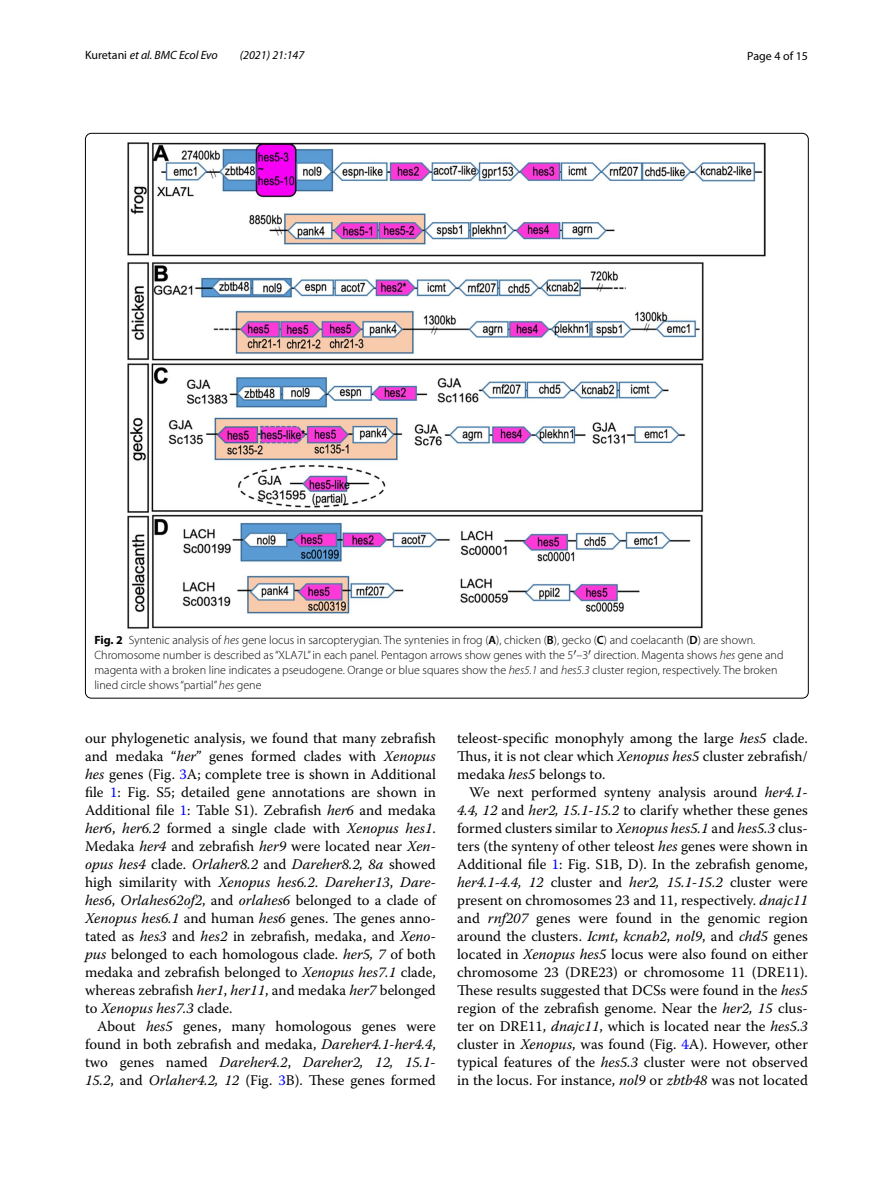
<style>
.page{position:relative;width:893px;height:1187px;background:#fff}
.page>*{position:absolute;margin:0;border:0;box-sizing:border-box;transform-origin:0 0}
.t1{font:14.7px/18px "Warnock Pro";color:#000;text-align:justify}
.t2{font:300 12px/15px "Myriad Pro";color:#000}
.t3{font:italic 12px "Myriad Pro";color:#000}
.t4{font:12px "Myriad Pro";color:#000}
.s1{font-style:normal}
.s2{font-weight:700}
.s3{font-style:italic}
.s4{font-weight:600}
.s5{color:#00f}
</style>
<div class="page">
<img style="left:128px;top:142px;width:638px;height:486px">
<p class="t3" style="left:85px;top:48px;width:134px"><span class="s1">Kuretani</span> et al. BMC Ecol Evo</p>
<p class="t3" style="left:240px;top:48px;width:66px">(2021) 21:147</p>
<p class="t4" style="left:747px;top:48px;width:62px">Page 4 of 15</p>
<p class="t2" style="left:94px;top:632px;width:691px"><span class="s2">Fig. 2</span> Syntenic analysis of <span class="s3">hes</span> gene locus in sarcopterygian. The syntenies in frog (<span class="s4">A</span>), chicken (<span class="s4">B</span>), gecko (<span class="s4">C</span>) and coelacanth (<span class="s4">D</span>) are shown.<br>Chromosome number is described as “XLA7L” in each panel. Pentagon arrows show genes with the 5 –3 direction. Magenta shows <span class="s3">hes</span> gene and magenta with a broken line indicates a pseudogene. Orange or blue squares show the <span class="s3">hes5.1</span> and <span class="s3">hes5.3</span> cluster region, respectively. The broken lined circle shows “partial” <span class="s3">hes</span> gene</p>
<p class="t1" style="left:85px;top:729px;width:352px">our phylogenetic analysis, we found that many zebrafish and medaka “<span class="s3">her</span>” genes formed clades with <span class="s3">Xenopus hes</span> genes (Fig. <span class="s5">3</span>A; complete tree is shown in Additional file <span class="s5">1</span>: Fig. S5; detailed gene annotations are shown in Additional file <span class="s5">1</span>: Table S1). Zebrafish <span class="s3">her6</span> and medaka <span class="s3">her6</span>, <span class="s3">her6.2</span> formed a single clade with <span class="s3">Xenopus hes1</span>.<br>Medaka <span class="s3">her4</span> and zebrafish <span class="s3">her9</span> were located near <span class="s3">Xen&shy;opus hes4</span> clade. <span class="s3">Orlaher8.2</span> and <span class="s3">Dareher8.2, 8a</span> showed high similarity with <span class="s3">Xenopus hes6.2</span>. <span class="s3">Dareher13</span>, <span class="s3">Dare&shy;hes6</span>, <span class="s3">Orlahes62of2</span>, and <span class="s3">orlahes6</span> belonged to a clade of <span class="s3">Xenopus hes6.1</span> and human <span class="s3">hes6</span> genes. The genes anno&shy;tated as <span class="s3">hes3</span> and <span class="s3">hes2</span> in zebrafish, medaka, and <span class="s3">Xeno&shy;pus</span> belonged to each homologous clade. <span class="s3">her5, 7</span> of both medaka and zebrafish belonged to <span class="s3">Xenopus hes7.1</span> clade, whereas zebrafish <span class="s3">her1</span>, <span class="s3">her11</span>, and medaka <span class="s3">her7</span> belonged to <span class="s3">Xenopus hes7.3</span> clade.</p>
<p class="t1" style="left:85px;top:1017px;width:352px;text-indent:12px">About <span class="s3">hes5</span> genes, many homologous genes were found in both zebrafish and medaka, <span class="s3">Dareher4.1-her4.4</span>, two genes named <span class="s3">Dareher4.2</span>, <span class="s3">Dareher2, 12, 15.1- 15.2</span>, and <span class="s3">Orlaher4.2, 12</span> (Fig. <span class="s5">3</span>B). These genes formed</p>
<p class="t1" style="left:457px;top:729px;width:352px">teleost-specific monophyly among the large <span class="s3">hes5</span> clade.<br>Thus, it is not clear which <span class="s3">Xenopus hes5</span> cluster zebrafish/ medaka <span class="s3">hes5</span> belongs to.</p>
<p class="t1" style="left:457px;top:783px;width:352px;text-indent:12px">We next performed synteny analysis around <span class="s3">her4.1</span>- <span class="s3">4.4, 12</span> and <span class="s3">her2, 15.1-15.2</span> to clarify whether these genes formed clusters similar to <span class="s3">Xenopus hes5.1</span> and <span class="s3">hes5.3</span> clus&shy;ters (the synteny of other teleost <span class="s3">hes</span> genes were shown in Additional file <span class="s5">1</span>: Fig. S1B, D). In the zebrafish genome, <span class="s3">her4.1</span>-<span class="s3">4.4, 12</span> cluster and <span class="s3">her2, 15.1-15.2</span> cluster were present on chromosomes 23 and 11, respectively. <span class="s3">dnajc11 </span>and <span class="s3">rnf207</span> genes were found in the genomic region around the clusters. <span class="s3">Icmt</span>, <span class="s3">kcnab2</span>, <span class="s3">nol9</span>, and <span class="s3">chd5</span> genes located in <span class="s3">Xenopus hes5</span> locus were also found on either chromosome 23 (DRE23) or chromosome 11 (DRE11).<br>These results suggested that DCSs were found in the <span class="s3">hes5 </span>region of the zebrafish genome. Near the <span class="s3">her2, 15</span> clus&shy;ter on DRE11, <span class="s3">dnajc11</span>, which is located near the <span class="s3">hes5.3 </span>cluster in <span class="s3">Xenopus</span>, was found (Fig. <span class="s5">4</span>A). However, other typical features of the <span class="s3">hes5.3</span> cluster were not observed in the locus. For instance, <span class="s3">nol9</span> or <span class="s3">zbtb48</span> was not located</p>
</div>
